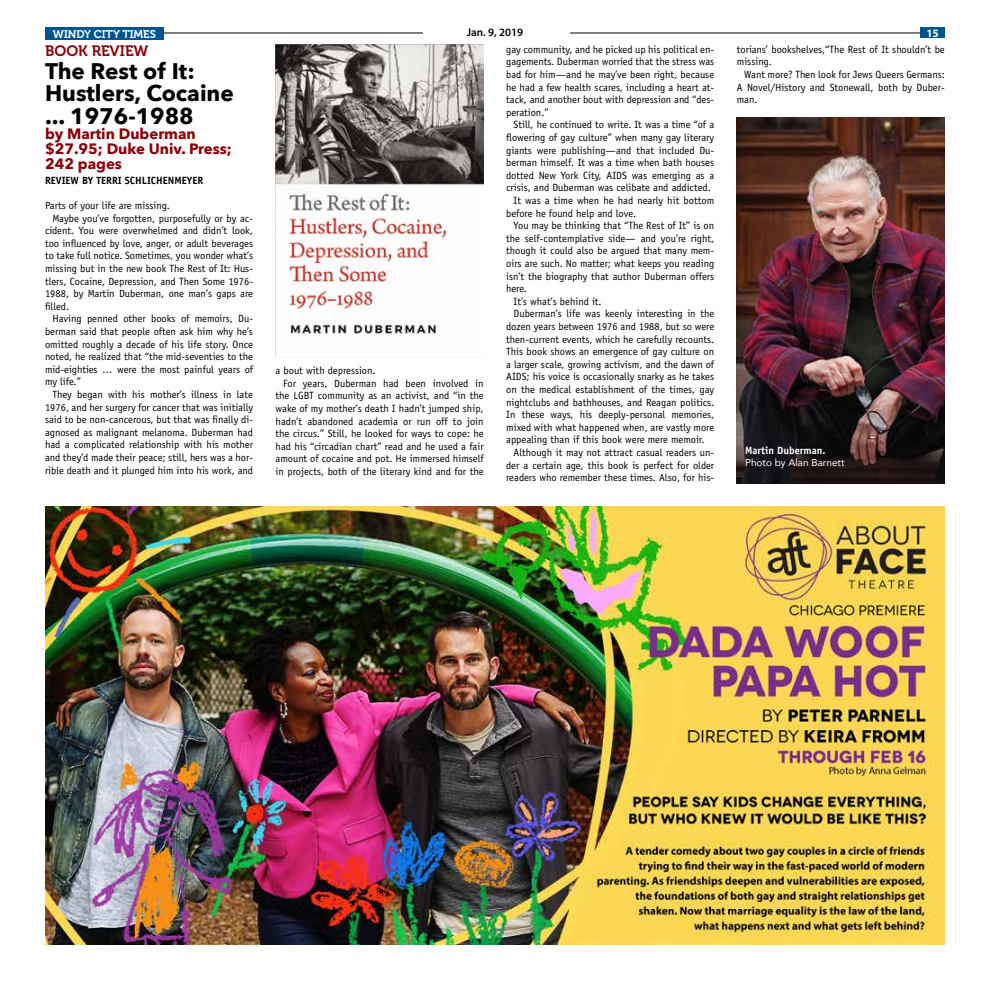
<style>
.page{position:relative;width:990px;height:990px;background:#fff}
.page>*{position:absolute;margin:0;border:0;box-sizing:border-box;transform-origin:0 0}
.t1{font:700 22.5px/22.5px "Avenir Next";color:#000}
.t2{font:700 15px/15px "Avenir Next";color:#89010a}
.t3{font:15px "Museo 700";color:#89010a}
.t4{font:11.25px "Museo 700";color:#fff}
.t5{font:600 11.25px "Myriad Pro";color:#000}
.t6{font:700 11.25px "Myriad Pro";color:#fff}
.t7{font:10.5px/12.6px "Officina Sans";color:#000;text-align:justify}
.t8{font:700 10.5px "Officina Sans";color:#000}
.t9{font:700 10.5px "Officina Sans";color:#fff}
.t10{font:10px "Avenir";color:#fff}
</style>
<div class="page">
<hr style="left:164px;top:33px;width:259px;height:1px;background:#000">
<hr style="left:570px;top:33px;width:374px;height:1px;background:#000">
<div style="left:920px;top:28px;width:25px;height:10px;background:#00558f"></div>
<div style="left:45px;top:28px;width:119px;height:12px;background:#00558f"></div>
<img style="left:45px;top:506px;width:900px;height:439px">
<img style="left:737px;top:118px;width:208px;height:366px">
<img style="left:276px;top:45px;width:208px;height:289px">
<p class="t4" style="left:53px;top:28px;width:105px">WINDY CITY TIMES</p>
<p class="t5" style="left:467px;top:25px;width:58px">Jan. 9, 2019</p>
<p class="t6" style="left:926px;top:26px;width:14px">15</p>
<h2 class="t3" style="left:45px;top:43px;width:105px">BOOK REVIEW</h2>
<h1 class="t1" style="left:45px;top:59px;width:190px">The Rest of It:<br>Hustlers, Cocaine ... 1976-1988</h1>
<h2 class="t2" style="left:45px;top:126px;width:188px">by Martin Duberman $27.95; Duke Univ. Press;<br>242 pages</h2>
<p class="t8" style="left:45px;top:174px;width:160px">REVIEW BY TERRI SCHLICHENMEYER</p>
<p class="t7" style="left:45px;top:199px;width:127px">Parts of your life are missing.</p>
<p class="t7" style="left:52px;top:212px;width:202px">Maybe you’ve forgotten, purposefully or by ac-</p>
<p class="t7" style="left:45px;top:224px;width:210px">cident. You were overwhelmed and didn’t look,</p>
<p class="t7" style="left:45px;top:237px;width:210px">too influenced by love, anger, or adult beverages</p>
<p class="t7" style="left:45px;top:250px;width:210px">to take full notice. Sometimes, you wonder what’s</p>
<p class="t7" style="left:45px;top:262px;width:210px">missing but in the new book The Rest of It: Hus-</p>
<p class="t7" style="left:45px;top:275px;width:210px">tlers, Cocaine, Depression, and Then Some 1976-</p>
<p class="t7" style="left:45px;top:287px;width:210px">1988, by Martin Duberman, one man’s gaps are</p>
<p class="t7" style="left:45px;top:300px;width:26px">filled.</p>
<p class="t7" style="left:52px;top:313px;width:202px">Having penned other books of memoirs, Du-</p>
<p class="t7" style="left:45px;top:325px;width:210px">berman said that people often ask him why he’s</p>
<p class="t7" style="left:45px;top:338px;width:210px">omitted roughly a decade of his life story. Once</p>
<p class="t7" style="left:45px;top:350px;width:210px">noted, he realized that “the mid-seventies to the</p>
<p class="t7" style="left:45px;top:363px;width:210px">mid-eighties … were the most painful years of</p>
<p class="t7" style="left:45px;top:376px;width:37px">my life.”</p>
<p class="t7" style="left:52px;top:388px;width:202px">They began with his mother’s illness in late</p>
<p class="t7" style="left:45px;top:401px;width:210px">1976, and her surgery for cancer that was initially</p>
<p class="t7" style="left:45px;top:413px;width:210px">said to be non-cancerous, but that was finally di-</p>
<p class="t7" style="left:45px;top:426px;width:210px">agnosed as malignant melanoma. Duberman had</p>
<p class="t7" style="left:45px;top:439px;width:210px">had a complicated relationship with his mother</p>
<p class="t7" style="left:45px;top:451px;width:210px">and they’d made their peace; still, hers was a hor-</p>
<p class="t7" style="left:45px;top:464px;width:210px">rible death and it plunged him into his work, and</p>
<p class="t7" style="left:506px;top:43px;width:210px">gay community, and he picked up his political en&shy;gagements. Duberman worried that the stress was bad for him—and he may’ve been right, because he had a few health scares, including a heart at&shy;tack, and another bout with depression and “des&shy;peration.”</p>
<p class="t7" style="left:514px;top:119px;width:202px">Still, he continued to write. It was a time “of a</p>
<p class="t7" style="left:506px;top:131px;width:210px">flowering of gay culture” when many gay literary</p>
<p class="t7" style="left:506px;top:144px;width:210px">giants were publishing—and that included Du-</p>
<p class="t7" style="left:506px;top:156px;width:210px">berman himself. It was a time when bath houses</p>
<p class="t7" style="left:506px;top:169px;width:210px">dotted New York City, AIDS was emerging as a</p>
<p class="t7" style="left:506px;top:182px;width:206px">crisis, and Duberman was celibate and addicted.</p>
<p class="t7" style="left:514px;top:194px;width:202px">It was a time when he had nearly hit bottom</p>
<p class="t7" style="left:506px;top:207px;width:131px">before he found help and love.</p>
<p class="t7" style="left:514px;top:219px;width:202px">You may be thinking that “The Rest of It” is on</p>
<p class="t7" style="left:506px;top:232px;width:210px">the self-contemplative side— and you’re right,</p>
<p class="t7" style="left:506px;top:245px;width:210px">though it could also be argued that many mem-</p>
<p class="t7" style="left:506px;top:257px;width:210px">oirs are such. No matter; what keeps you reading</p>
<p class="t7" style="left:506px;top:270px;width:210px">isn’t the biography that author Duberman offers</p>
<p class="t7" style="left:506px;top:282px;width:22px">here.</p>
<p class="t7" style="left:514px;top:295px;width:90px">It’s what’s behind it.</p>
<p class="t7" style="left:514px;top:308px;width:202px">Duberman’s life was keenly interesting in the</p>
<p class="t7" style="left:506px;top:320px;width:210px">dozen years between 1976 and 1988, but so were</p>
<p class="t7" style="left:506px;top:333px;width:210px">then-current events, which he carefully recounts.</p>
<p class="t7" style="left:506px;top:345px;width:210px">This book shows an emergence of gay culture on</p>
<p class="t7" style="left:506px;top:358px;width:210px">a larger scale, growing activism, and the dawn of</p>
<p class="t7" style="left:506px;top:371px;width:210px">AIDS; his voice is occasionally snarky as he takes</p>
<p class="t7" style="left:506px;top:383px;width:210px">on the medical establishment of the times, gay</p>
<p class="t7" style="left:506px;top:396px;width:210px">nightclubs and bathhouses, and Reagan politics.</p>
<p class="t7" style="left:506px;top:408px;width:210px">In these ways, his deeply-personal memories,</p>
<p class="t7" style="left:506px;top:421px;width:210px">mixed with what happened when, are vastly more</p>
<p class="t7" style="left:506px;top:434px;width:200px">appealing than if this book were mere memoir.</p>
<p class="t7" style="left:514px;top:446px;width:202px">Although it may not attract casual readers un-</p>
<p class="t7" style="left:506px;top:459px;width:210px">der a certain age, this book is perfect for older</p>
<p class="t7" style="left:506px;top:471px;width:210px">readers who remember these times. Also, for his-</p>
<p class="t7" style="left:737px;top:43px;width:210px">torians’ bookshelves,“The Rest of It shouldn’t be missing.</p>
<p class="t7" style="left:737px;top:68px;width:210px;text-indent:7px">Want more? Then look for Jews Queers Germans:<br>A Novel/History and Stonewall, both by Duber&shy;man.</p>
<p class="t7" style="left:276px;top:364px;width:102px">a bout with depression.</p>
<p class="t7" style="left:283px;top:377px;width:202px">For years, Duberman had been involved in</p>
<p class="t7" style="left:276px;top:389px;width:210px">the LGBT community as an activist, and “in the</p>
<p class="t7" style="left:276px;top:402px;width:210px">wake of my mother’s death I hadn’t jumped ship,</p>
<p class="t7" style="left:276px;top:415px;width:210px">hadn’t abandoned academia or run off to join</p>
<p class="t7" style="left:276px;top:427px;width:210px">the circus.” Still, he looked for ways to cope: he</p>
<p class="t7" style="left:276px;top:440px;width:210px">had his “circadian chart” read and he used a fair</p>
<p class="t7" style="left:276px;top:452px;width:210px">amount of cocaine and pot. He immersed himself</p>
<p class="t7" style="left:276px;top:465px;width:210px">in projects, both of the literary kind and for the</p>
<p class="t9" style="left:745px;top:444px;width:82px">Martin Duberman.</p>
<p class="t10" style="left:745px;top:454px;width:101px">Photo by Alan Barnett</p>
</div>
